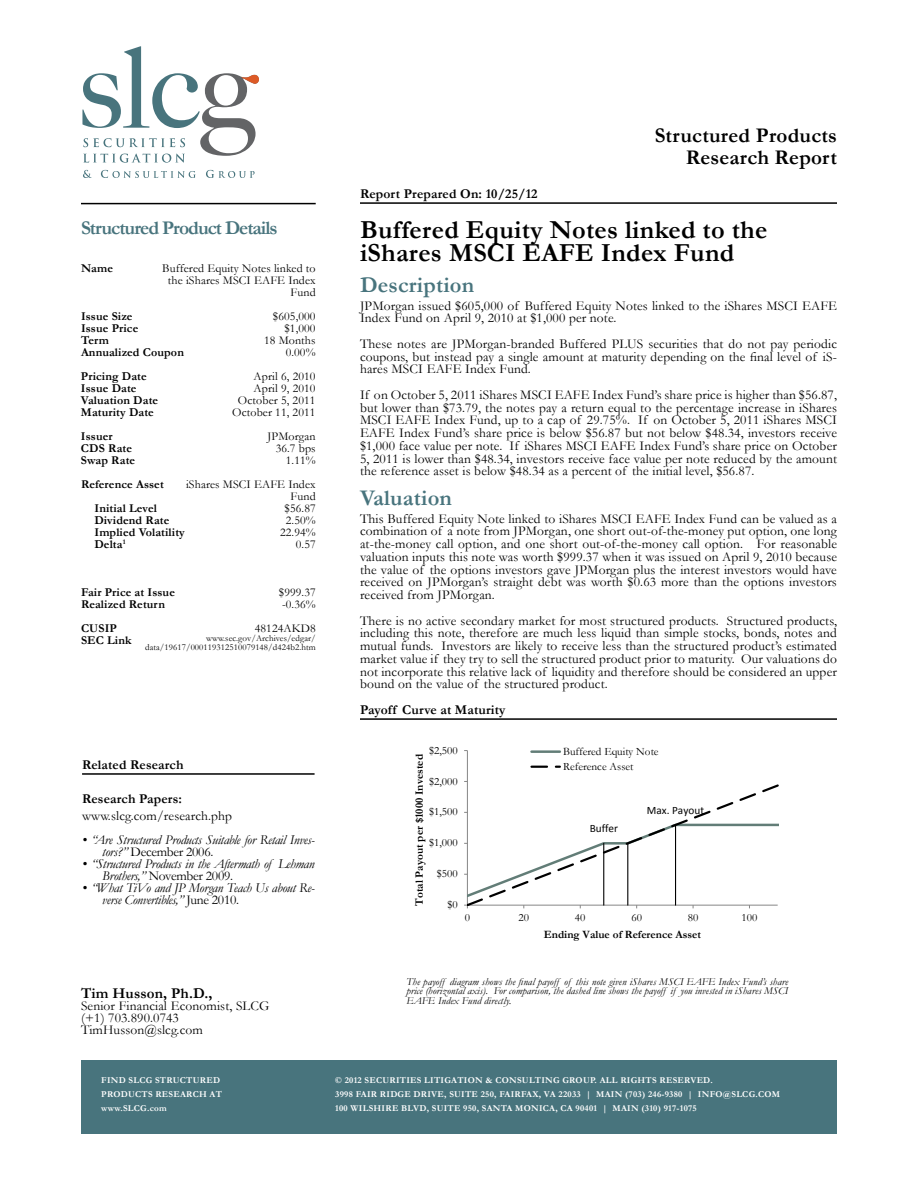
<style>
.page{position:relative;width:918px;height:1188px;background:#fff}
.page>*{position:absolute;margin:0;border:0;box-sizing:border-box;transform-origin:0 0}
.t1{font:700 26.25px/22.5px "Garamond";letter-spacing:.01em;color:#000}
.t2{font:700 22.5px "Garamond";letter-spacing:.01em;color:#48747d}
.t3{font:700 21px/22.5px "Garamond";letter-spacing:.01em;color:#000;text-align:right}
.t4{font:700 19.5px "Garamond";letter-spacing:-.05em;color:#48747d}
.t5{font:700 15px "Garamond";letter-spacing:.01em;color:#000}
.t6{font:13.5px/12.8px "Garamond";letter-spacing:.01em;color:#000;text-align:justify}
.t7{font:italic 13.5px/12px "Garamond";letter-spacing:-.02em;color:#000}
.t8{font:700 13.5px "Garamond";letter-spacing:.01em;color:#000}
.t9{font:12px/12px "Garamond";letter-spacing:.01em;color:#000;text-align:right}
.t10{font:700 12px/12px "Garamond";letter-spacing:.01em;color:#000}
.t11{font:11.25px/15px "Garamond";color:#000}
.t12{font:700 11.25px "Garamond";color:#000}
.t13{font:11.25px "Calibri";color:#000}
.t14{font:italic 10.5px/9.8px "Garamond";letter-spacing:.01em;color:#000;text-align:justify}
.t15{font:700 9px/14.2px "Garamond";letter-spacing:.03em;color:#fff}
.t16{font:9px/9px "Garamond";letter-spacing:.01em;color:#000;text-align:right}
.s1{font-style:normal}
</style>
<div class="page">
<hr style="left:360px;top:202px;width:477px;height:2px;background:#000">
<hr style="left:360px;top:718px;width:477px;height:2px;background:#000">
<hr style="left:467px;top:751px;width:1px;height:154px;background:#868686">
<svg style="left:464px;top:779px;width:314px;height:129px"></svg>
<hr style="left:627px;top:843px;width:1px;height:62px;background:#000">
<hr style="left:603px;top:843px;width:1px;height:62px;background:#000">
<hr style="left:675px;top:825px;width:1px;height:80px;background:#000">
<hr style="left:531px;top:750px;width:29px;height:3px;background:#627d77">
<svg style="left:531px;top:766px;width:29px;height:2px"></svg>
<hr style="left:81px;top:203px;width:235px;height:1px;background:#000">
<div style="left:81px;top:1061px;width:234px;height:73px;background:#48747d"></div>
<div style="left:315px;top:1061px;width:522px;height:73px;background:#48747d"></div>
<hr style="left:82px;top:773px;width:233px;height:2px;background:#000">
<svg style="left:83px;top:170px;width:9px;height:8px"></svg>
<svg style="left:101px;top:170px;width:95px;height:8px"></svg>
<svg style="left:206px;top:170px;width:49px;height:8px"></svg>
<svg style="left:82px;top:46px;width:177px;height:117px"></svg>
<h3 class="t4" style="left:81px;top:215px;width:198px">Structured Product Details</h3>
<p class="t10" style="left:81px;top:263px;width:33px">Name</p>
<p class="t9" style="left:162px;top:262px;width:155px">Buffered Equity Notes linked to the iShares MSCI EAFE Index<br>Fund</p>
<p class="t9" style="left:264px;top:310px;width:53px">$605,000 $1,000<br>18 Months<br>0.00%</p>
<p class="t9" style="left:232px;top:370px;width:85px">April 6, 2010<br>April 9, 2010<br>October 5, 2011<br>October 11, 2011</p>
<p class="t10" style="left:81px;top:310px;width:104px">Issue Size<br>Issue Price<br>Term<br>Annualized Coupon</p>
<p class="t10" style="left:81px;top:370px;width:79px">Pricing Date<br>Issue Date<br>Valuation Date<br>Maturity Date</p>
<p class="t10" style="left:81px;top:430px;width:56px">Issuer<br>CDS Rate<br>Swap Rate</p>
<p class="t9" style="left:267px;top:430px;width:50px">JPMorgan<br>36.7 bps<br>1.11%</p>
<p class="t10" style="left:94px;top:502px;width:92px">Initial Level<br>Dividend Rate<br>Implied Volatility<br>Delta<sup>1</sup></p>
<p class="t9" style="left:280px;top:502px;width:37px">$56.87<br>2.50%<br>22.94%<br>0.57</p>
<p class="t10" style="left:81px;top:479px;width:84px">Reference Asset</p>
<p class="t9" style="left:186px;top:478px;width:131px">iShares MSCI EAFE Index<br>Fund</p>
<p class="t9" style="left:279px;top:586px;width:38px;text-align:left">$999.37 -0.36%</p>
<p class="t9" style="left:255px;top:622px;width:62px">48124AKD8</p>
<p class="t16" style="left:145px;top:633px;width:172px">www.sec.gov/Archives/edgar/ data/19617/000119312510079148/d424b2.htm</p>
<p class="t10" style="left:81px;top:586px;width:95px">Fair Price at Issue<br>Realized Return</p>
<p class="t10" style="left:81px;top:622px;width:52px">CUSIP<br>SEC Link</p>
<p class="t8" style="left:82px;top:755px;width:103px">Related Research</p>
<p class="t8" style="left:82px;top:790px;width:102px">Research Papers:</p>
<p class="t6" style="left:82px;top:809px;width:151px">www.slcg.com/research.php</p>
<p class="t7" style="left:102px;top:833px;width:214px;text-indent:-20px">• “Are Structured Products Suitable for Retail Inves&shy;tors?” <span class="s1">December 2006.</span></p>
<p class="t7" style="left:102px;top:857px;width:214px;text-indent:-20px">• “Structured Products in the Aftermath of Lehman<br>Brothers,” <span class="s1">November 2009.</span></p>
<p class="t7" style="left:102px;top:881px;width:214px;text-indent:-20px">• “What TiVo and JP Morgan Teach Us about Re&shy;verse Convertibles,” <span class="s1">June 2010.</span></p>
<h3 class="t3" style="left:655px;top:124px;width:184px">Structured Products<br>Research Report</h3>
<p class="t8" style="left:360px;top:184px;width:179px">Report Prepared On: 10/25/12</p>
<h1 class="t1" style="left:360px;top:219px;width:409px">Buffered Equity Notes linked to the iShares MSCI EAFE Index Fund</h1>
<h2 class="t2" style="left:360px;top:270px;width:116px">Description</h2>
<p class="t6" style="left:360px;top:299px;width:478px">JPMorgan issued $605,000 of Buffered Equity Notes linked to the iShares MSCI EAFE<br>Index Fund on April 9, 2010 at $1,000 per note.</p>
<p class="t6" style="left:360px;top:337px;width:478px">These notes are JPMorgan-branded Buffered PLUS securities that do not pay periodic coupons, but instead pay a single amount at maturity depending on the final level of iS&shy;hares MSCI EAFE Index Fund.</p>
<p class="t6" style="left:360px;top:388px;width:479px">If on October 5, 2011 iShares MSCI EAFE Index Fund’s share price is higher than $56.87, but lower than $73.79, the notes pay a return equal to the percentage increase in iShares MSCI EAFE Index Fund, up to a cap of 29.75%. If on October 5, 2011 iShares MSCI EAFE Index Fund’s share price is below $56.87 but not below $48.34, investors receive $1,000 face value per note. If iShares MSCI EAFE Index Fund’s share price on October 5, 2011 is lower than $48.34, investors receive face value per note reduced by the amount the reference asset is below $48.34 as a percent of the initial level, $56.87.</p>
<h2 class="t2" style="left:360px;top:483px;width:94px">Valuation</h2>
<p class="t6" style="left:360px;top:512px;width:479px">This Buffered Equity Note linked to iShares MSCI EAFE Index Fund can be valued as a combination of a note from JPMorgan, one short out-of-the-money put option, one long at-the-money call option, and one short out-of-the-money call option. For reasonable valuation inputs this note was worth $999.37 when it was issued on April 9, 2010 because the value of the options investors gave JPMorgan plus the interest investors would have received on JPMorgan’s straight debt was worth $0.63 more than the options investors received from JPMorgan.</p>
<p class="t6" style="left:360px;top:614px;width:479px">There is no active secondary market for most structured products. Structured products, including this note, therefore are much less liquid than simple stocks, bonds, notes and mutual funds. Investors are likely to receive less than the structured product’s estimated market value if they try to sell the structured product prior to maturity. Our valuations do not incorporate this relative lack of liquidity and therefore should be considered an upper bound on the value of the structured product.</p>
<p class="t8" style="left:360px;top:700px;width:147px">Payoff Curve at Maturity</p>
<p class="t11" style="left:429px;top:742px;width:30px">$2,500</p>
<p class="t12" style="left:412px;top:906px;width:153px;rotate:-90deg">Total Payout per $1000 Invested</p>
<p class="t11" style="left:429px;top:773px;width:30px">$2,000</p>
<p class="t11" style="left:429px;top:804px;width:30px">$1,500</p>
<p class="t11" style="left:429px;top:835px;width:30px">$1,000</p>
<p class="t11" style="left:437px;top:866px;width:22px">$500</p>
<p class="t11" style="left:447px;top:897px;width:12px">$0</p>
<p class="t11" style="left:563px;top:743px;width:97px">Buffered Equity Note<br>Reference Asset</p>
<p class="t13" style="left:590px;top:822px;width:30px">Buffer</p>
<p class="t13" style="left:647px;top:803px;width:59px">Max. Payout</p>
<p class="t11" style="left:465px;top:910px;width:7px">0</p>
<p class="t11" style="left:519px;top:910px;width:12px">20</p>
<p class="t11" style="left:575px;top:910px;width:12px">40</p>
<p class="t11" style="left:631px;top:910px;width:12px">60</p>
<p class="t11" style="left:688px;top:910px;width:12px">80</p>
<p class="t11" style="left:742px;top:910px;width:17px">100</p>
<p class="t12" style="left:544px;top:926px;width:159px">Ending Value of Reference Asset</p>
<p class="t14" style="left:406px;top:976px;width:383px">The payoff diagram shows the final payoff of this note given iShares MSCI EAFE Index Fund’s share price (horizontal axis). For comparison, the dashed line shows the payoff if you invested in iShares MSCI EAFE Index Fund directly.</p>
<p class="t5" style="left:81px;top:983px;width:133px">Tim Husson, Ph.D.,</p>
<p class="t6" style="left:81px;top:999px;width:190px;line-height:12px;text-align:left">Senior Financial Economist, SLCG (+1) 703.890.0743<br>TimHusson@slcg.com</p>
<p class="t15" style="left:101px;top:1073px;width:122px">FIND SLCG STRUCTURED<br>PRODUCTS RESEARCH AT www.SLCG.com</p>
<p class="t15" style="left:335px;top:1073px;width:446px">© 2012 SECURITIES LITIGATION &amp; CONSULTING GROUP. ALL RIGHTS RESERVED.<br>3998 FAIR RIDGE DRIVE, SUITE 250, FAIRFAX, VA 22033 | MAIN (703) 246-9380 | INFO@SLCG.COM<br>100 WILSHIRE BLVD, SUITE 950, SANTA MONICA, CA 90401 | MAIN (310) 917-1075</p>
</div>
